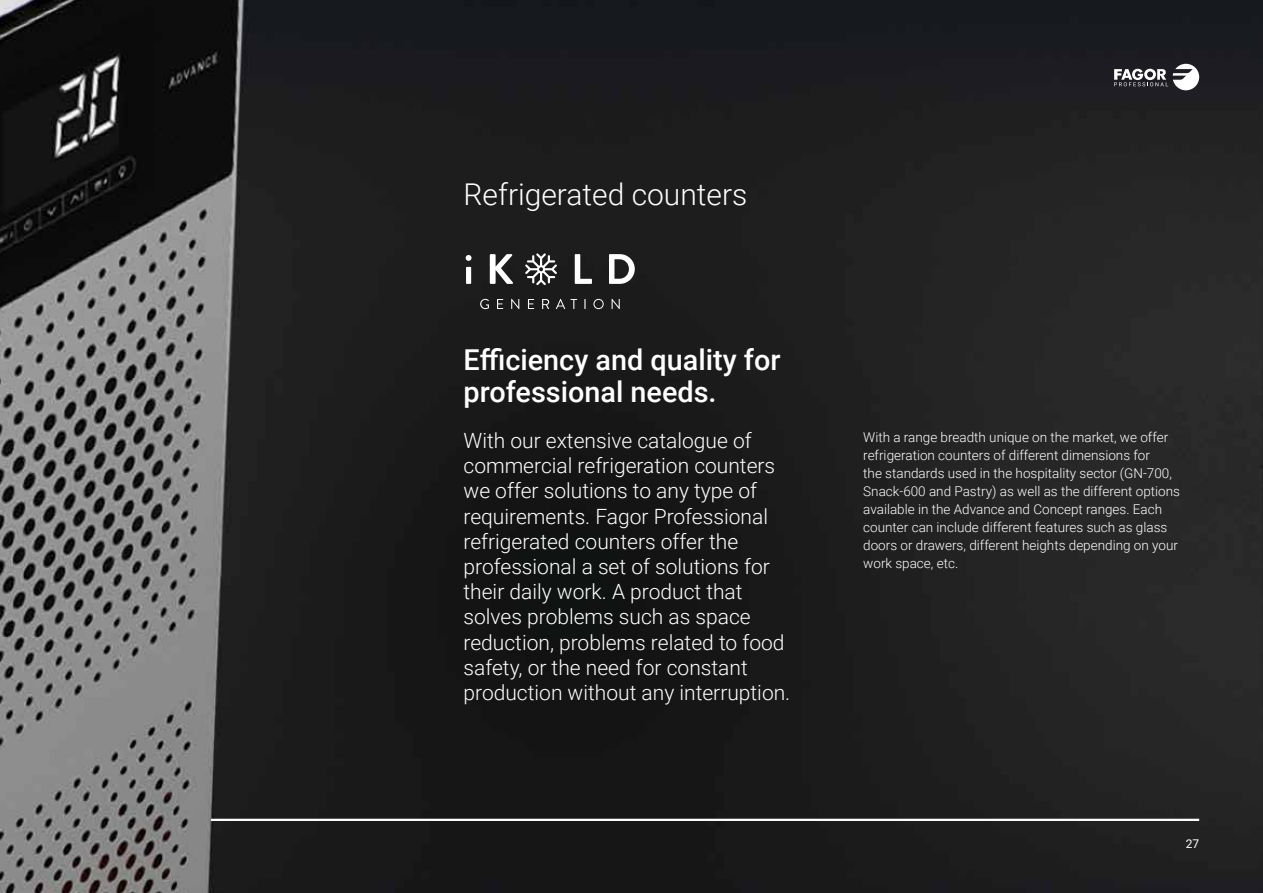
<style>
.page{position:relative;width:1263px;height:893px;background:#fff}
.page>*{position:absolute;margin:0;border:0;box-sizing:border-box;transform-origin:0 0}
.t1{font:300 30px "Roboto";color:#fff}
.t2{font:500 28.8px/31.5px "Roboto";color:#fff}
.t3{font:300 21px/25.2px "Roboto";color:#fff}
.t4{font:300 13.5px/18px "Roboto";color:#fff}
.t5{font:12px "Roboto";color:#fff}
</style>
<div class="page">
<img style="left:0;top:0;width:1263px;height:893px">
<svg style="left:480px;top:299px;width:140px;height:10px"></svg>
<svg style="left:466px;top:253px;width:169px;height:32px"></svg>
<svg style="left:1114px;top:64px;width:85px;height:26px"></svg>
<hr style="left:211px;top:819px;width:988px;height:2px;background:#fff">
<h1 class="t1" style="left:463px;top:174px;width:285px">Refrigerated counters</h1>
<h2 class="t2" style="left:463px;top:343px;width:319px">Efficiency and quality for professional needs.</h2>
<p class="t3" style="left:463px;top:427px;width:328px">With our extensive catalogue of commercial refrigeration counters we offer solutions to any type of requirements. Fagor Professional refrigerated counters offer the professional a set of solutions for their daily work. A product that solves problems such as space reduction, problems related to food safety, or the need for constant production without any interruption.</p>
<p class="t4" style="left:863px;top:428px;width:318px">With a range breadth unique on the market, we offer refrigeration counters of different dimensions for<br>the standards used in the hospitality sector (GN-700, Snack-600 and Pastry) as well as the different options available in the Advance and Concept ranges. Each counter can include different features such as glass doors or drawers, different heights depending on your work space, etc.</p>
<p class="t5" style="left:1186px;top:835px;width:15px">27</p>
</div>
